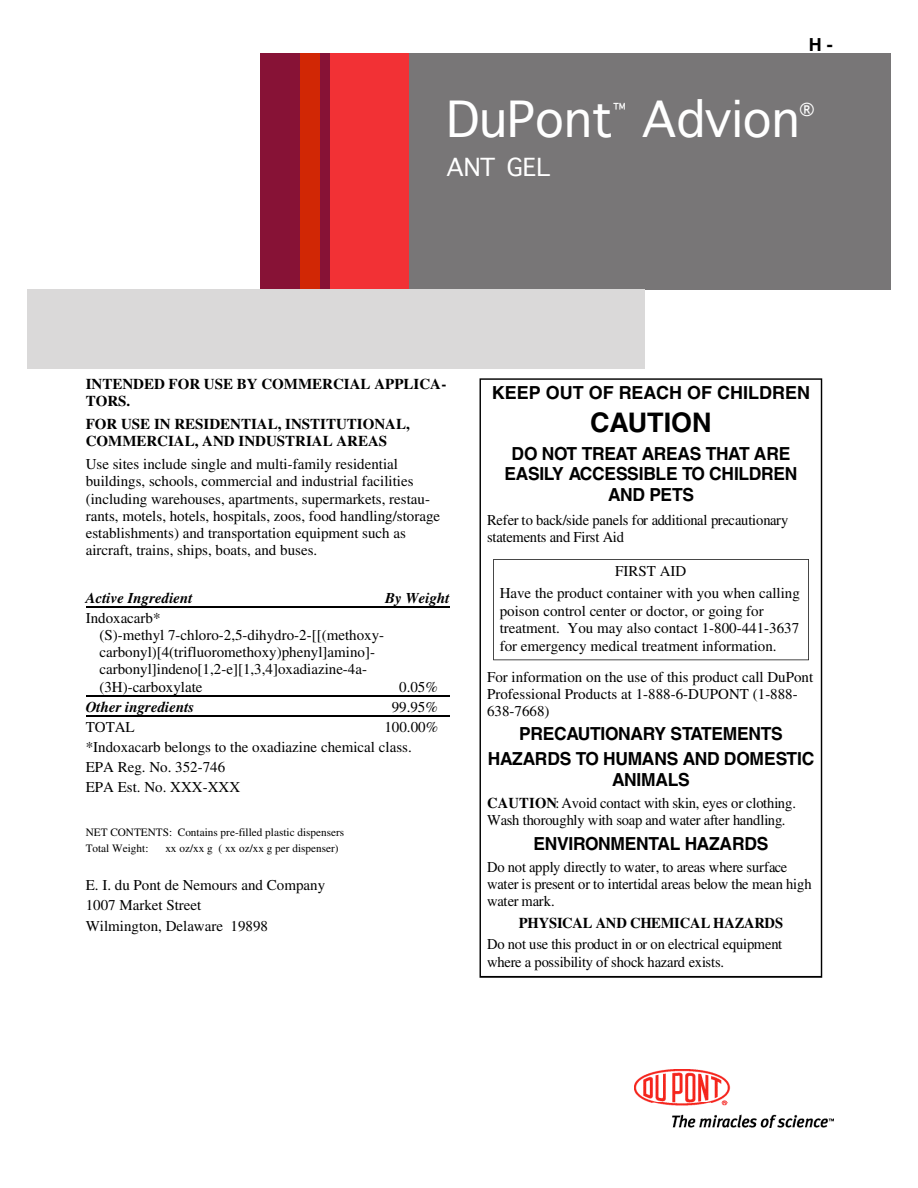
<style>
.page{position:relative;width:918px;height:1188px;background:#fff}
.page>*{position:absolute;margin:0;border:0;box-sizing:border-box;transform-origin:0 0}
.t1{font:47.55px "Geneva";color:#fff}
.t2{font:700 27px "Helvetica";color:#000}
.t3{font:23.85px "Geneva";letter-spacing:-.005em;color:#fff}
.t4{font:700 18px/20.5px "Helvetica";letter-spacing:-.02em;color:#000;text-align:center}
.t5{font:700 18px "Helvetica";color:#000}
.t6{font:17.1px "Geneva";color:#fff}
.t7{font:15px/17.1px "Times";color:#000}
.t8{font:700 15px/17.2px "Times";color:#000}
.t9{font:italic 700 15px "Times";color:#000}
.t10{font:11.25px/15.9px "Times";color:#000}
.s1{font-weight:700}
</style>
<div class="page">
<hr style="left:86px;top:606px;width:364px;height:2px;background:#000">
<hr style="left:86px;top:695px;width:364px;height:1px;background:#000">
<hr style="left:86px;top:715px;width:364px;height:1px;background:#000">
<svg style="left:480px;top:378px;width:342px;height:600px"></svg>
<div style="left:409px;top:53px;width:482px;height:236px;background:#787677"></div>
<div style="left:330px;top:53px;width:79px;height:236px;background:#f23135"></div>
<div style="left:320px;top:53px;width:9px;height:236px;background:#871236"></div>
<div style="left:300px;top:53px;width:20px;height:236px;background:#d12705"></div>
<div style="left:260px;top:53px;width:40px;height:236px;background:#871236"></div>
<div style="left:27px;top:289px;width:618px;height:80px;background:#dad9d9"></div>
<img style="left:635px;top:1069px;width:96px;height:33px">
<img style="left:649px;top:1102px;width:184px;height:26px">
<p class="t4" style="left:809px;top:34px;width:25px">H -</p>
<h1 class="t1" style="left:446px;top:90px;width:168px">DuPont</h1>
<p class="t6" style="left:613px;top:99px;width:14px">™</p>
<h1 class="t1" style="left:642px;top:90px;width:159px">Advion</h1>
<p class="t6" style="left:800px;top:99px;width:17px">®</p>
<h3 class="t3" style="left:446px;top:153px;width:105px">ANT GEL</h3>
<p class="t8" style="left:86px;top:375px;width:362px">INTENDED FOR USE BY COMMERCIAL APPLICA-<br>TORS.</p>
<p class="t8" style="left:86px;top:415px;width:326px">FOR USE IN RESIDENTIAL, INSTITUTIONAL,<br>COMMERCIAL, AND INDUSTRIAL AREAS</p>
<p class="t7" style="left:86px;top:456px;width:356px">Use sites include single and multi-family residential buildings, schools, commercial and industrial facilities (including warehouses, apartments, supermarkets, restau&shy;rants, motels, hotels, hospitals, zoos, food handling/storage establishments) and transportation equipment such as aircraft, trains, ships, boats, and buses.</p>
<p class="t9" style="left:86px;top:589px;width:109px">Active Ingredient</p>
<p class="t9" style="left:385px;top:589px;width:66px">By Weight</p>
<p class="t7" style="left:99px;top:610px;width:286px;text-indent:-14px">Indoxacarb*<br>(S)-methyl 7-chloro-2,5-dihydro-2-[[(methoxy&shy;carbonyl)[4(trifluoromethoxy)phenyl]amino]- carbonyl]indeno[1,2-e][1,3,4]oxadiazine-4a-(3H)-carboxylate</p>
<p class="t7" style="left:399px;top:678px;width:40px">0.05%</p>
<p class="t9" style="left:86px;top:698px;width:110px">Other ingredients</p>
<p class="t7" style="left:392px;top:698px;width:48px">99.95%</p>
<p class="t7" style="left:86px;top:718px;width:51px">TOTAL</p>
<p class="t7" style="left:86px;top:716px;width:354px;line-height:20.1px;text-indent:299px">100.00% *Indoxacarb belongs to the oxadiazine chemical class.<br>EPA Reg. No. 352-746<br>EPA Est. No. XXX-XXX</p>
<p class="t10" style="left:86px;top:824px;width:260px">NET CONTENTS: Contains pre-filled plastic dispensers<br>Total Weight:</p>
<p class="t10" style="left:165px;top:840px;width:175px">xx oz/xx g ( xx oz/xx g per dispenser)</p>
<p class="t7" style="left:86px;top:875px;width:241px;line-height:20.1px">E. I. du Pont de Nemours and Company<br>1007 Market Street<br>Wilmington, Delaware 19898</p>
<p class="t5" style="left:492px;top:381px;width:320px">KEEP OUT OF REACH OF CHILDREN</p>
<h2 class="t2" style="left:590px;top:406px;width:123px">CAUTION</h2>
<p class="t4" style="left:504px;top:443px;width:295px">DO NOT TREAT AREAS THAT ARE<br>E A S ILY ACCESSIBLE TO CHILDREN<br>AND PETS</p>
<p class="t7" style="left:487px;top:511px;width:303px">Refer to back/side panels for additional precautionary statements and First Aid</p>
<p class="t7" style="left:500px;top:560px;width:302px;line-height:21.6px;text-align:center">FIRST AID<br>Have the product container with you when calling</p>
<p class="t7" style="left:500px;top:602px;width:301px">poison control center or doctor, or going for treatment. You may also contact 1-800-441-3637 for emergency medical treatment information.</p>
<p class="t7" style="left:487px;top:668px;width:328px">For information on the use of this product call DuPont<br>Professional Products at 1-888-6-DUPONT (1-888-<br>638-7668)</p>
<p class="t4" style="left:488px;top:721px;width:328px;line-height:25.2px">P R E C AU T IO N A RY STAT E M E N T S<br>HAZARDS TO HUMANS AND DOMESTIC</p>
<p class="t4" style="left:612px;top:769px;width:79px">A N IM A L S</p>
<p class="t7" style="left:487px;top:794px;width:311px"><span class="s1">C A U T I O N</span>: Avoid contact with skin, eyes or clothing.<br>Wash thoroughly with soap and water after handling.</p>
<p class="t4" style="left:534px;top:833px;width:236px">E N V IRO N M E N TAL HAZARDS</p>
<p class="t7" style="left:487px;top:858px;width:326px">Do not apply directly to water, to areas where surface water is present or to intertidal areas below the mean high water mark.</p>
<p class="t8" style="left:519px;top:914px;width:266px">PHYSICAL AND CHEMICAL HAZARDS</p>
<p class="t7" style="left:487px;top:936px;width:297px">Do not use this product in or on electrical equipment where a possibility of shock hazard exists.</p>
</div>
